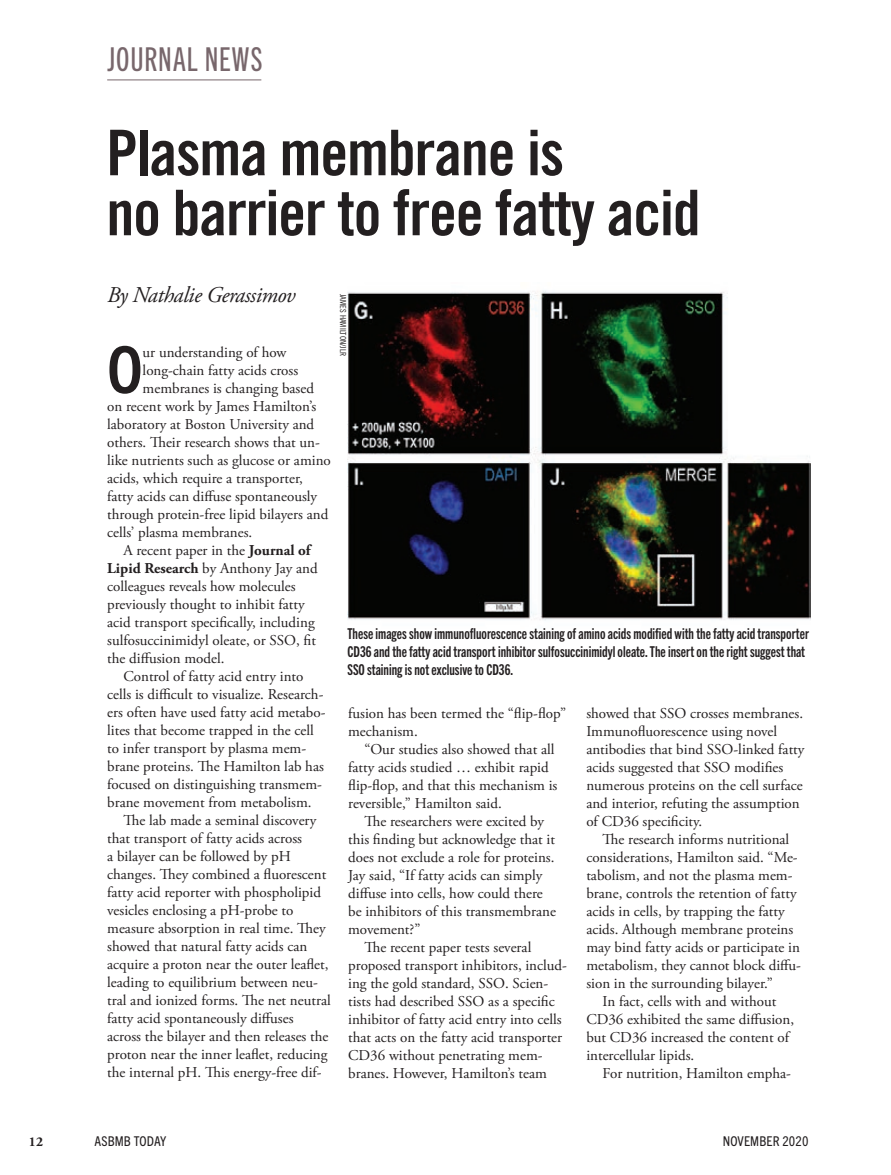
<style>
.page{position:relative;width:891px;height:1175px;background:#fff}
.page>*{position:absolute;margin:0;border:0;box-sizing:border-box;transform-origin:0 0}
.Drop_cap_text{font:700 condensed 65.1px "Trade Gothic Next LT Pro";color:#231f20}
.Header_largest{font:63px/60px "Trade Gothic Bold Cond Twenty";letter-spacing:-.02em;color:#231f20}
.A_NEW_kicker_style_n{font:33px "Trade Gothic Next LT Pro Cm";letter-spacing:.025em;color:#78676c}
.Byline_large{font:italic 22.5px "Adobe Garamond Pro";letter-spacing:-.02em;color:#231f20}
.Award_text{font:15px/18px "Adobe Garamond Pro";color:#231f20}
.Drop_cap_text-2{font:15px "Adobe Garamond Pro";color:#231f20}
.Award_text-2{font:15px/18px "Trade Gothic Next LT Pro Bd Cm";color:#231f20}
.t1{font:condensed 13.5px "Trade Gothic Next LT Pro";letter-spacing:.01em;color:#231f20}
.t2{font:700 13.5px "Adobe Garamond Pro";color:#231f20}
.Award_text-3{font:8.25px "Trade Gothic LT Pro Cn 18";letter-spacing:.01em;color:#231f20}
.s1{font-weight:700}
</style>
<div class="page">
<hr style="left:107px;top:80px;width:154px;height:1px;background:#78676c">
<img style="left:347px;top:291px;width:463px;height:329px">
<p class="A_NEW_kicker_style_n" style="left:107px;top:36px;width:157px">JOURNAL NEWS</p>
<p class="Header_largest" style="left:106px;top:122px;width:596px">Plasma membrane is<br>no barrier to free fatty acid</p>
<p class="Byline_large" style="left:107px;top:281px;width:190px">By Nathalie Gerassimov</p>
<p class="Award_text-3" style="left:348px;top:294px;width:64px;rotate:90deg">JAMES HAMILTON/JLR</p>
<p class="Drop_cap_text" style="left:107px;top:325px;width:37px">O</p>
<p class="Drop_cap_text-2" style="left:143px;top:343px;width:145px">ur understanding of how</p>
<p class="Drop_cap_text-2" style="left:143px;top:361px;width:157px">long-chain fatty acids cross</p>
<p class="Drop_cap_text-2" style="left:143px;top:379px;width:173px">membranes is changing based</p>
<p class="Drop_cap_text-2" style="left:107px;top:397px;width:211px">on recent work by James Hamilton’s</p>
<p class="Drop_cap_text-2" style="left:107px;top:415px;width:209px">laboratory at Boston University and</p>
<p class="Drop_cap_text-2" style="left:107px;top:433px;width:214px">others. Their research shows that un-</p>
<p class="Drop_cap_text-2" style="left:107px;top:451px;width:225px">like nutrients such as glucose or amino</p>
<p class="Drop_cap_text-2" style="left:107px;top:469px;width:197px">acids, which require a transporter,</p>
<p class="Drop_cap_text-2" style="left:107px;top:487px;width:212px">fatty acids can diffuse spontaneously</p>
<p class="Drop_cap_text-2" style="left:107px;top:505px;width:223px">through protein-free lipid bilayers and</p>
<p class="Drop_cap_text-2" style="left:107px;top:523px;width:147px">cells’ plasma membranes.</p>
<p class="Award_text" style="left:107px;top:542px;width:212px;text-indent:16px">A recent paper in the <span class="s1">Journal of Lipid Research</span> by Anthony Jay and colleagues reveals how molecules previously thought to inhibit fatty acid transport specifically, including sulfosuccinimidyl oleate, or SSO, fit the diffusion model.</p>
<p class="Award_text" style="left:107px;top:668px;width:220px;text-indent:16px">Control of fatty acid entry into cells is difficult to visualize. Research&shy;ers often have used fatty acid metabo&shy;lites that become trapped in the cell to infer transport by plasma mem&shy;brane proteins. The Hamilton lab has focused on distinguishing transmem&shy;brane movement from metabolism.</p>
<p class="Award_text" style="left:107px;top:812px;width:225px;text-indent:16px">The lab made a seminal discovery that transport of fatty acids across<br>a bilayer can be followed by pH changes. They combined a fluorescent fatty acid reporter with phospholipid vesicles enclosing a pH-probe to measure absorption in real time. They showed that natural fatty acids can acquire a proton near the outer leaflet, leading to equilibrium between neu&shy;tral and ionized forms. The net neutral fatty acid spontaneously diffuses across the bilayer and then releases the proton near the inner leaflet, reducing the internal pH. This energy-free dif-</p>
<p class="Award_text-2" style="left:347px;top:623px;width:463px">These images show immunofluorescence staining of amino acids modified with the fatty acid transporter<br>CD36 and the fatty acid transport inhibitor sulfosuccinimidyl oleate. The insert on the right suggest that<br>SSO staining is not exclusive to CD36.</p>
<p class="Award_text" style="left:348px;top:704px;width:219px">fusion has been termed the “flip-flop” mechanism.</p>
<p class="Award_text" style="left:348px;top:740px;width:211px;text-indent:16px">“Our studies also showed that all fatty acids studied … exhibit rapid flip-flop, and that this mechanism is reversible,” Hamilton said.</p>
<p class="Award_text" style="left:348px;top:812px;width:209px;text-indent:16px">The researchers were excited by this finding but acknowledge that it does not exclude a role for proteins.<br>Jay said, “If fatty acids can simply diffuse into cells, how could there be inhibitors of this transmembrane movement?”</p>
<p class="Award_text" style="left:348px;top:938px;width:220px;text-indent:16px">The recent paper tests several proposed transport inhibitors, includ&shy;ing the gold standard, SSO. Scien&shy;tists had described SSO as a specific inhibitor of fatty acid entry into cells that acts on the fatty acid transporter CD36 without penetrating mem&shy;branes. However, Hamilton’s team</p>
<p class="Award_text" style="left:586px;top:704px;width:220px">showed that SSO crosses membranes.<br>Immunofluorescence using novel antibodies that bind SSO-linked fatty acids suggested that SSO modifies numerous proteins on the cell surface and interior, refuting the assumption of CD36 specificity.</p>
<p class="Award_text" style="left:586px;top:830px;width:216px;text-indent:16px">The research informs nutritional considerations, Hamilton said. “Me&shy;tabolism, and not the plasma mem&shy;brane, controls the retention of fatty acids in cells, by trapping the fatty acids. Although membrane proteins may bind fatty acids or participate in metabolism, they cannot block diffu&shy;sion in the surrounding bilayer.”</p>
<p class="Award_text" style="left:586px;top:992px;width:209px;text-indent:16px">In fact, cells with and without<br>CD36 exhibited the same diffusion, but CD36 increased the content of intercellular lipids.</p>
<p class="Award_text" style="left:603px;top:1064px;width:190px">For nutrition, Hamilton empha-</p>
<p class="t2" style="left:29px;top:1133px;width:16px">12</p>
<p class="t1" style="left:94px;top:1131px;width:73px">ASBMB TODAY</p>
<p class="t1" style="left:723px;top:1131px;width:87px">NOVEMBER 2020</p>
</div>
